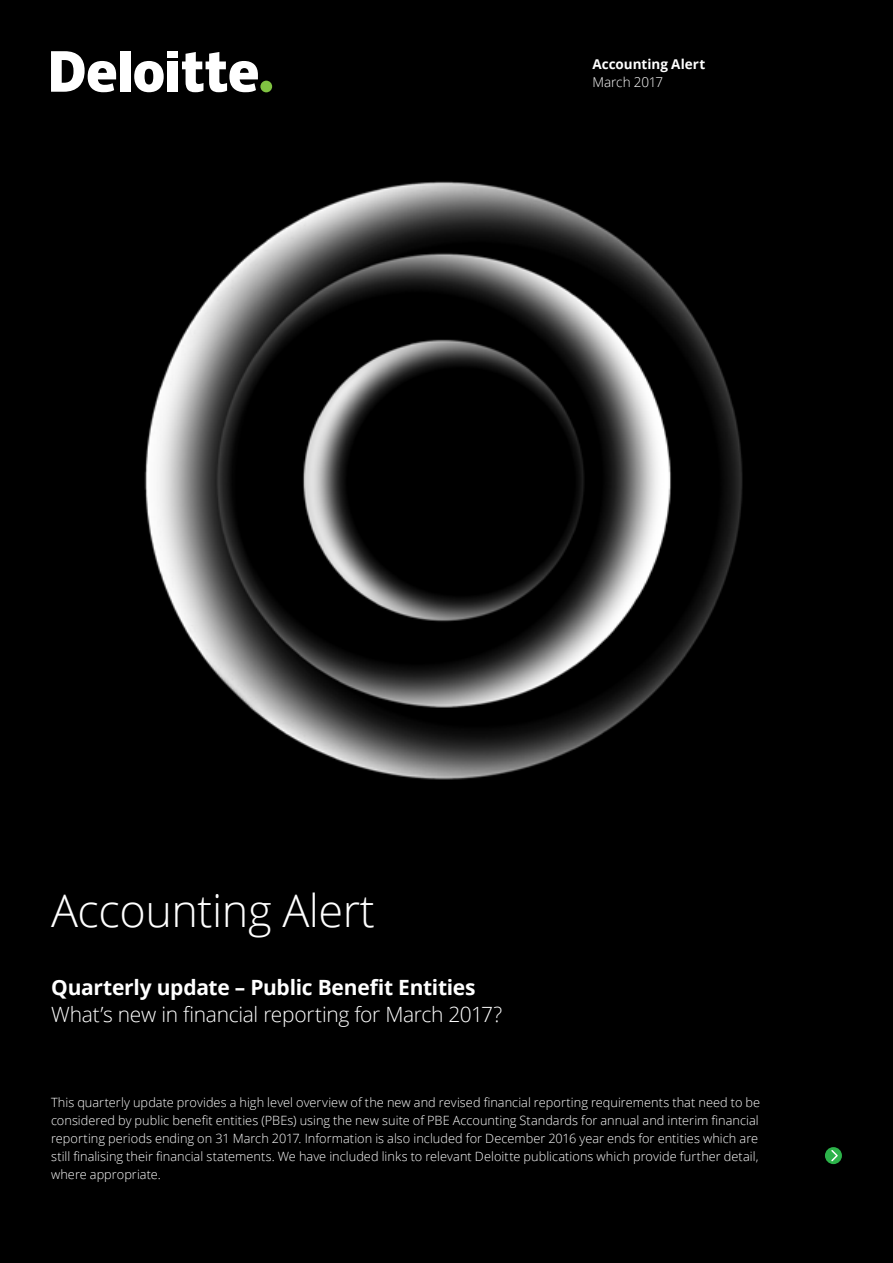
<style>
.page{position:relative;width:893px;height:1263px;background:#fff}
.page>*{position:absolute;margin:0;border:0;box-sizing:border-box;transform-origin:0 0}
.t1{font:300 45px "Open Sans";letter-spacing:-.01em;color:#fff}
.t2{font:300 21px "Open Sans";letter-spacing:-.015em;color:#fff}
.t3{font:700 21px "Open Sans";letter-spacing:-.015em;color:#fff}
.t4{font:700 13.5px "Open Sans";color:#fff}
.t5{font:300 13.5px "Open Sans";letter-spacing:-.015em;color:#fff}
.t6{font:300 12.75px/18px "Open Sans";color:#fff}
</style>
<div class="page">
<div style="left:1px;top:1px;width:891px;height:1261px;background:#000"></div>
<div style="left:260px;top:81px;width:12px;height:11px;background:#80c342;border-radius:50%"></div>
<div style="left:120px;top:51px;width:10px;height:41px;background:#fff"></div>
<svg style="left:134px;top:61px;width:30px;height:26px"></svg>
<div style="left:168px;top:61px;width:10px;height:31px;background:#fff"></div>
<div style="left:168px;top:51px;width:10px;height:7px;background:#fff"></div>
<svg style="left:182px;top:52px;width:76px;height:35px"></svg>
<svg style="left:51px;top:51px;width:65px;height:41px"></svg>
<img style="left:67px;top:87px;width:676px;height:693px">
<div style="left:825px;top:1147px;width:17px;height:17px;background:#2cb34a;border-radius:50%"></div>
<svg style="left:831px;top:1148px;width:8px;height:15px"></svg>
<p class="t4" style="left:592px;top:55px;width:114px">Accounting Alert</p>
<p class="t5" style="left:592px;top:73px;width:72px">March 2017</p>
<h1 class="t1" style="left:51px;top:880px;width:325px">Accounting Alert</h1>
<h2 class="t3" style="left:51px;top:973px;width:426px">Quarterly update – Public Benefit Entities</h2>
<h2 class="t2" style="left:51px;top:1000px;width:452px">What’s new in financial reporting for March 2017?</h2>
<p class="t6" style="left:51px;top:1093px;width:711px">This quarterly update provides a high level overview of the new and revised financial reporting requirements that need to be considered by public benefit entities (PBEs) using the new suite of PBE Accounting Standards for annual and interim financial reporting periods ending on 31 March 2017. Information is also included for December 2016 year ends for entities which are still finalising their financial statements. We have included links to relevant Deloitte publications which provide further detail, where appropriate.</p>
</div>
